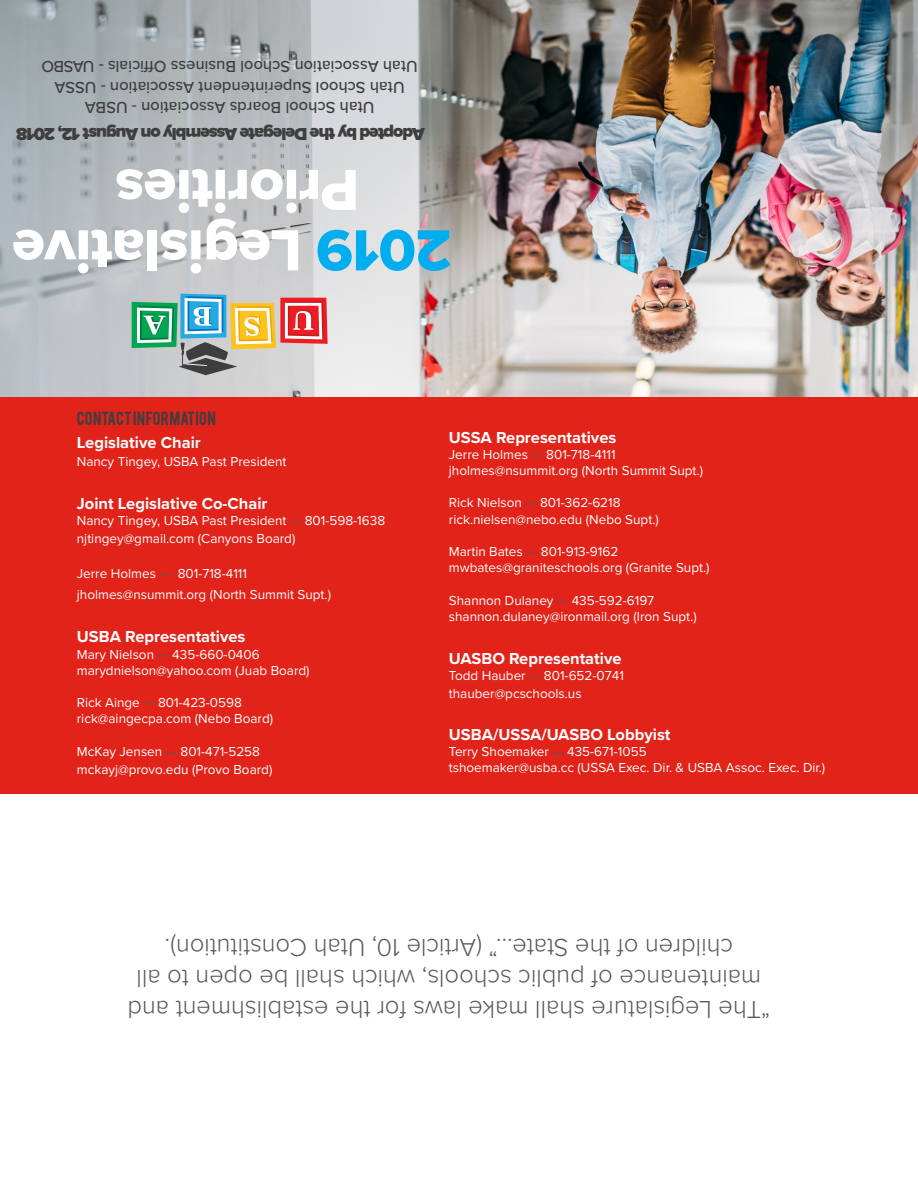
<style>
.page{position:relative;width:918px;height:1188px;background:#fff}
.page>*{position:absolute;margin:0;border:0;box-sizing:border-box;transform-origin:0 0}
.t1{font:60px "Proxima Nova Extrabld";letter-spacing:-.01em;color:#fff}
.t2{font:300 25.5px/30.6px "Proxima Nova";color:#57585a;text-align:center}
.t3{font:900 18px "Proxima Nova";letter-spacing:-.06em;color:#3e3e3f}
.t4{font:700 16.5px "Proxima Nova";color:#fff}
.t5{font:500 16.5px "Proxima Nova";color:#3e3e3f}
.t6{font:15px "Bebas";letter-spacing:.02em;color:#3e3e3f}
.t7{font:13.5px "Proxima Nova";color:#fff}
.s1{color:#00aeef}
.s2{color:#57585a}
</style>
<div class="page">
<div style="left:0;top:396px;width:918px;height:397px;background:#e2231a"></div>
<img style="left:0;top:0;width:918px;height:396px">
<svg style="left:132px;top:294px;width:196px;height:81px;background:#b0b1a0"></svg>
<p class="t5" style="left:418px;top:79px;width:378px;rotate:-180deg">Utah Association School Business Officials - UASBO</p>
<p class="t5" style="left:405px;top:100px;width:352px;rotate:-180deg">Utah School Superintendent Association - USSA</p>
<p class="t5" style="left:374px;top:119px;width:291px;rotate:-180deg">Utah School Boards Association - USBA</p>
<p class="t3" style="left:425px;top:147px;width:410px;rotate:-180deg">Adopted by the Delegate Assembly on August 12, 2018</p>
<p class="t1" style="left:359px;top:235px;width:246px;rotate:-180deg">Priorities</p>
<p class="t1" style="left:452px;top:295px;width:441px;rotate:-180deg"><span class="s1">2019</span> Legislative</p>
<p class="t6" style="left:77px;top:408px;width:140px">CONTACT INFORMATION</p>
<p class="t4" style="left:77px;top:430px;width:125px">Legislative Chair</p>
<p class="t7" style="left:77px;top:451px;width:211px">Nancy Tingey, USBA Past President</p>
<p class="t4" style="left:77px;top:491px;width:192px">Joint Legislative Co-Chair</p>
<p class="t7" style="left:77px;top:511px;width:310px">Nancy Tingey, USBA Past President <span class="s2">—</span> 801-598-1638</p>
<p class="t7" style="left:77px;top:529px;width:220px">njtingey@gmail.com (Canyons Board)</p>
<p class="t7" style="left:77px;top:563px;width:172px">Jerre Holmes <span class="s2">—</span> 801-718-4111</p>
<p class="t7" style="left:77px;top:585px;width:256px">jholmes@nsummit.org (North Summit Supt.)</p>
<p class="t4" style="left:77px;top:625px;width:170px">USBA Representatives</p>
<p class="t7" style="left:77px;top:644px;width:184px">Mary Nielson <span class="s2">—</span> 435-660-0406</p>
<p class="t7" style="left:77px;top:660px;width:234px">marydnielson@yahoo.com (Juab Board)</p>
<p class="t7" style="left:77px;top:693px;width:167px">Rick Ainge <span class="s2">—</span> 801-423-0598</p>
<p class="t7" style="left:77px;top:709px;width:198px">rick@aingecpa.com (Nebo Board)</p>
<p class="t7" style="left:77px;top:741px;width:185px">McKay Jensen <span class="s2">—</span> 801-471-5258</p>
<p class="t7" style="left:77px;top:759px;width:197px">mckayj@provo.edu (Provo Board)</p>
<p class="t4" style="left:449px;top:425px;width:169px">USSA Representatives</p>
<p class="t7" style="left:449px;top:444px;width:168px">Jerre Holmes <span class="s2">—</span> 801-718-4111</p>
<p class="t7" style="left:449px;top:460px;width:256px">jholmes@nsummit.org (North Summit Supt.)</p>
<p class="t7" style="left:449px;top:493px;width:173px">Rick Nielson <span class="s2">—</span> 801-362-6218</p>
<p class="t7" style="left:449px;top:509px;width:211px">rick.nielsen@nebo.edu (Nebo Supt.)</p>
<p class="t7" style="left:449px;top:541px;width:171px">Martin Bates <span class="s2">—</span> 801-913-9162</p>
<p class="t7" style="left:449px;top:558px;width:262px">mwbates@graniteschools.org (Granite Supt.)</p>
<p class="t7" style="left:449px;top:590px;width:207px">Shannon Dulaney <span class="s2">—</span> 435-592-6197</p>
<p class="t7" style="left:449px;top:606px;width:249px">shannon.dulaney@ironmail.org (Iron Supt.)</p>
<p class="t4" style="left:449px;top:646px;width:174px">UASBO Representative</p>
<p class="t7" style="left:449px;top:666px;width:177px">Todd Hauber <span class="s2">—</span> 801-652-0741</p>
<p class="t7" style="left:449px;top:684px;width:134px">thauber@pcschools.us</p>
<p class="t4" style="left:449px;top:722px;width:223px">USBA/USSA/UASBO Lobbyist</p>
<p class="t7" style="left:449px;top:741px;width:199px">Terry Shoemaker <span class="s2">—</span> 435-671-1055</p>
<p class="t7" style="left:449px;top:757px;width:378px">tshoemaker@usba.cc (USSA Exec. Dir. &amp; USBA Assoc. Exec. Dir.)</p>
<p class="t2" style="left:770px;top:1026px;width:644px;rotate:-180deg">“The Legislature shall make laws for the establishment and maintenance of public schools, which shall be open to all children of the State…” (Article 10, Utah Constitution).</p>
</div>
